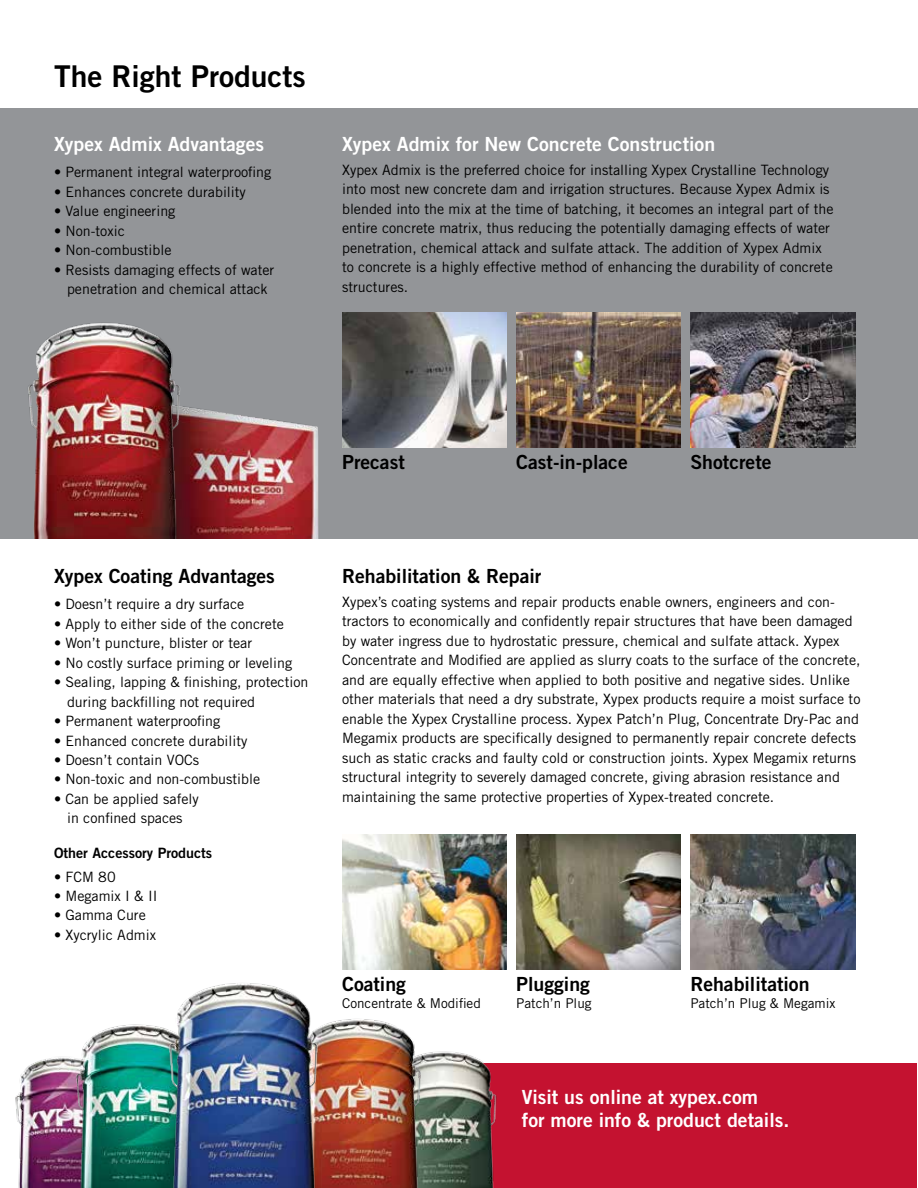
<style>
.page{position:relative;width:918px;height:1188px;background:#fff}
.page>*{position:absolute;margin:0;border:0;box-sizing:border-box;transform-origin:0 0}
.t1{font:30px "Trade Gothic Bold Two";color:#000}
.t2{font:19.5px/23.4px "Trade Gothic Bold Two";color:#fff}
.t3{font:19.5px "Trade Gothic Bold Two";color:#000}
.t4{font:14.25px/19.5px "Trade Gothic";color:#000}
.t5{font:14.25px "Trade Gothic Bold Two";color:#000}
.t6{font:13.5px "Trade Gothic";color:#000}
</style>
<div class="page">
<div style="left:0;top:108px;width:918px;height:430px;background:#939598"></div>
<img style="left:208px;top:410px;width:111px;height:128px">
<img style="left:342px;top:312px;width:165px;height:135px">
<img style="left:516px;top:312px;width:165px;height:135px">
<img style="left:690px;top:312px;width:165px;height:135px">
<img style="left:28px;top:323px;width:180px;height:215px">
<div style="left:307px;top:1063px;width:609px;height:125px;background:#c41230"></div>
<img style="left:446px;top:1051px;width:51px;height:137px">
<img style="left:15px;top:1058px;width:36px;height:130px">
<img style="left:51px;top:1024px;width:88px;height:164px">
<img style="left:336px;top:1019px;width:110px;height:169px">
<img style="left:139px;top:983px;width:197px;height:205px">
<img style="left:342px;top:835px;width:165px;height:135px">
<img style="left:516px;top:835px;width:165px;height:135px">
<img style="left:690px;top:835px;width:165px;height:135px">
<h1 class="t1" style="left:54px;top:57px;width:253px">The Right Products</h1>
<h2 class="t2" style="left:54px;top:132px;width:212px">Xypex Admix Advantages</h2>
<p class="t4" style="left:54px;top:162px;width:219px">• Permanent integral waterproofing</p>
<p class="t4" style="left:54px;top:182px;width:193px">• Enhances concrete durability</p>
<p class="t4" style="left:54px;top:201px;width:123px">• Value engineering</p>
<p class="t4" style="left:54px;top:221px;width:72px">• Non-toxic</p>
<p class="t4" style="left:54px;top:240px;width:119px">• Non-combustible</p>
<p class="t4" style="left:54px;top:260px;width:222px;text-align:center">• Resists damaging effects of water penetration and chemical attack</p>
<h2 class="t2" style="left:342px;top:132px;width:375px">Xypex Admix for New Concrete Construction</h2>
<p class="t4" style="left:342px;top:160px;width:493px">Xypex Admix is the preferred choice for installing Xypex Crystalline Technology into most new concrete dam and irrigation structures. Because Xypex Admix is blended into the mix at the time of batching, it becomes an integral part of the entire concrete matrix, thus reducing the potentially damaging effects of water penetration, chemical attack and sulfate attack. The addition of Xypex Admix to concrete is a highly effective method of enhancing the durability of concrete structures.</p>
<h2 class="t3" style="left:342px;top:450px;width:64px">Precast</h2>
<h2 class="t3" style="left:516px;top:450px;width:113px">Cast-in-place</h2>
<h2 class="t3" style="left:690px;top:450px;width:83px">Shotcrete</h2>
<h2 class="t3" style="left:54px;top:564px;width:222px">Xypex Coating Advantages</h2>
<p class="t4" style="left:54px;top:594px;width:192px">• Doesn’t require a dry surface</p>
<p class="t4" style="left:54px;top:614px;width:231px">• Apply to either side of the concrete</p>
<p class="t4" style="left:54px;top:633px;width:200px">• Won’t puncture, blister or tear</p>
<p class="t4" style="left:54px;top:653px;width:240px">• No costly surface priming or leveling</p>
<p class="t4" style="left:67px;top:672px;width:243px;text-indent:-13px">• Sealing, lapping &amp; finishing, protection during backfilling not required</p>
<p class="t4" style="left:54px;top:711px;width:168px">• Permanent waterproofing</p>
<p class="t4" style="left:54px;top:731px;width:195px">• Enhanced concrete durability</p>
<p class="t4" style="left:54px;top:750px;width:147px">• Doesn’t contain VOCs</p>
<p class="t4" style="left:54px;top:769px;width:208px">• Non-toxic and non-combustible</p>
<p class="t4" style="left:54px;top:789px;width:146px;text-align:center">• Can be applied safely in confined spaces</p>
<p class="t5" style="left:54px;top:844px;width:160px">Other Accessory Products</p>
<p class="t4" style="left:54px;top:867px;width:63px">• FCM 80</p>
<p class="t4" style="left:54px;top:886px;width:105px">• Megamix I &amp; II</p>
<p class="t4" style="left:54px;top:906px;width:93px">• Gamma Cure</p>
<p class="t4" style="left:54px;top:925px;width:104px">• Xycrylic Admix</p>
<h2 class="t3" style="left:342px;top:564px;width:201px">Rehabilitation &amp; Repair</h2>
<p class="t4" style="left:342px;top:592px;width:520px">Xypex’s coating systems and repair products enable owners, engineers and con&shy;tractors to economically and confidently repair structures that have been damaged by water ingress due to hydrostatic pressure, chemical and sulfate attack. Xypex Concentrate and Modified are applied as slurry coats to the surface of the concrete, and are equally effective when applied to both positive and negative sides. Unlike other materials that need a dry substrate, Xypex products require a moist surface to enable the Xypex Crystalline process. Xypex Patch’n Plug, Concentrate Dry-Pac and Megamix products are specifically designed to permanently repair concrete defects such as static cracks and faulty cold or construction joints. Xypex Megamix returns structural integrity to severely damaged concrete, giving abrasion resistance and maintaining the same protective properties of Xypex-treated concrete.</p>
<h2 class="t3" style="left:342px;top:972px;width:65px">Coating</h2>
<p class="t6" style="left:342px;top:995px;width:140px">Concentrate &amp; Modified</p>
<h2 class="t3" style="left:516px;top:972px;width:75px">Plugging</h2>
<p class="t6" style="left:516px;top:995px;width:77px">Patch’n Plug</p>
<h2 class="t3" style="left:690px;top:972px;width:121px">Rehabilitation</h2>
<p class="t6" style="left:690px;top:995px;width:147px">Patch’n Plug &amp; Megamix</p>
<h2 class="t2" style="left:522px;top:1085px;width:269px">Visit us online at xypex.com<br>for more info &amp; product details.</h2>
</div>
